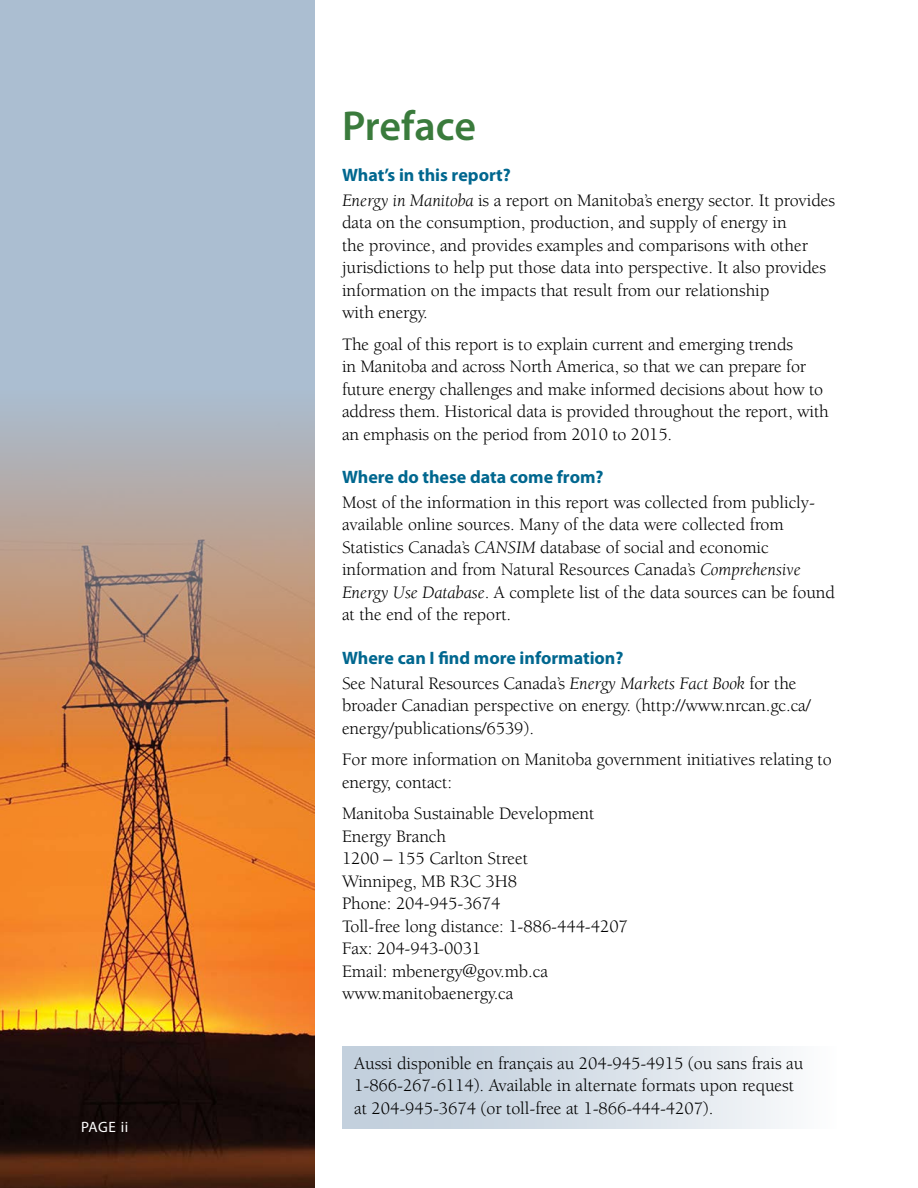
<style>
.page{position:relative;width:918px;height:1188px;background:#fff}
.page>*{position:absolute;margin:0;border:0;box-sizing:border-box;transform-origin:0 0}
.t1{font:600 42px "Myriad Pro";letter-spacing:-.005em;color:#3a7b3c}
.t2{font:18px/22.5px "Berkeley";letter-spacing:-.005em;color:#000}
.t3{font:700 18px "Myriad Pro";color:#00678f}
.t4{font:15px "Myriad Pro";letter-spacing:.04em;color:#fff}
.s1{font-style:italic}
</style>
<div class="page">
<div style="left:342px;top:1046px;width:495px;height:83px;background:linear-gradient(to right,#bbc9d8,#f8f9fb)"></div>
<div style="left:0;top:0;width:315px;height:1188px;background:#abbed1"></div>
<img style="left:0;top:415px;width:315px;height:773px">
<p class="t4" style="left:81px;top:1117px;width:49px">PAGE ii</p>
<h1 class="t1" style="left:342px;top:99px;width:136px">Preface</h1>
<p class="t3" style="left:342px;top:163px;width:170px">What’s in this report?</p>
<p class="t2" style="left:342px;top:189px;width:495px"><span class="s1">Energy in Manitoba</span> is a report on Manitoba’s energy sector. It provides data on the consumption, production, and supply of energy in<br>the province, and provides examples and comparisons with other jurisdictions to help put those data into perspective. It also provides information on the impacts that result from our relationship<br>with energy.</p>
<p class="t2" style="left:342px;top:333px;width:488px">The goal of this report is to explain current and emerging trends<br>in Manitoba and across North America, so that we can prepare for future energy challenges and make informed decisions about how to address them. Historical data is provided throughout the report, with an emphasis on the period from 2010 to 2015.</p>
<p class="t3" style="left:342px;top:465px;width:263px">Where do these data come from?</p>
<p class="t2" style="left:342px;top:491px;width:495px">Most of the information in this report was collected from publicly&shy;available online sources. Many of the data were collected from Statistics Canada’s <span class="s1">CANSIM</span> database of social and economic information and from Natural Resources Canada’s <span class="s1">Comprehensive Energy Use Database</span>. A complete list of the data sources can be found at the end of the report.</p>
<p class="t3" style="left:342px;top:646px;width:283px">Where can I find more information?</p>
<p class="t2" style="left:342px;top:672px;width:470px">See Natural Resources Canada’s <span class="s1">Energy Markets Fact Book</span> for the broader Canadian perspective on energy. (http://www.nrcan.gc.ca/ energy/publications/6539).</p>
<p class="t2" style="left:342px;top:748px;width:491px">For more information on Manitoba government initiatives relating to energy, contact:</p>
<p class="t2" style="left:342px;top:802px;width:287px">Manitoba Sustainable Development<br>Energy Branch<br>1200 – 155 Carlton Street<br>Winnipeg, MB R3C 3H8<br>Phone: 204-945-3674<br>Toll-free long distance: 1-886-444-4207<br>Fax: 204-943-0031<br>Email: mbenergy@gov.mb.ca www.manitobaenergy.ca</p>
<p class="t2" style="left:354px;top:1052px;width:451px">Aussi disponible en français au 204-945-4915 (ou sans frais au<br>1-866-267-6114). Available in alternate formats upon request at 204-945-3674 (or toll-free at 1-866-444-4207).</p>
</div>
